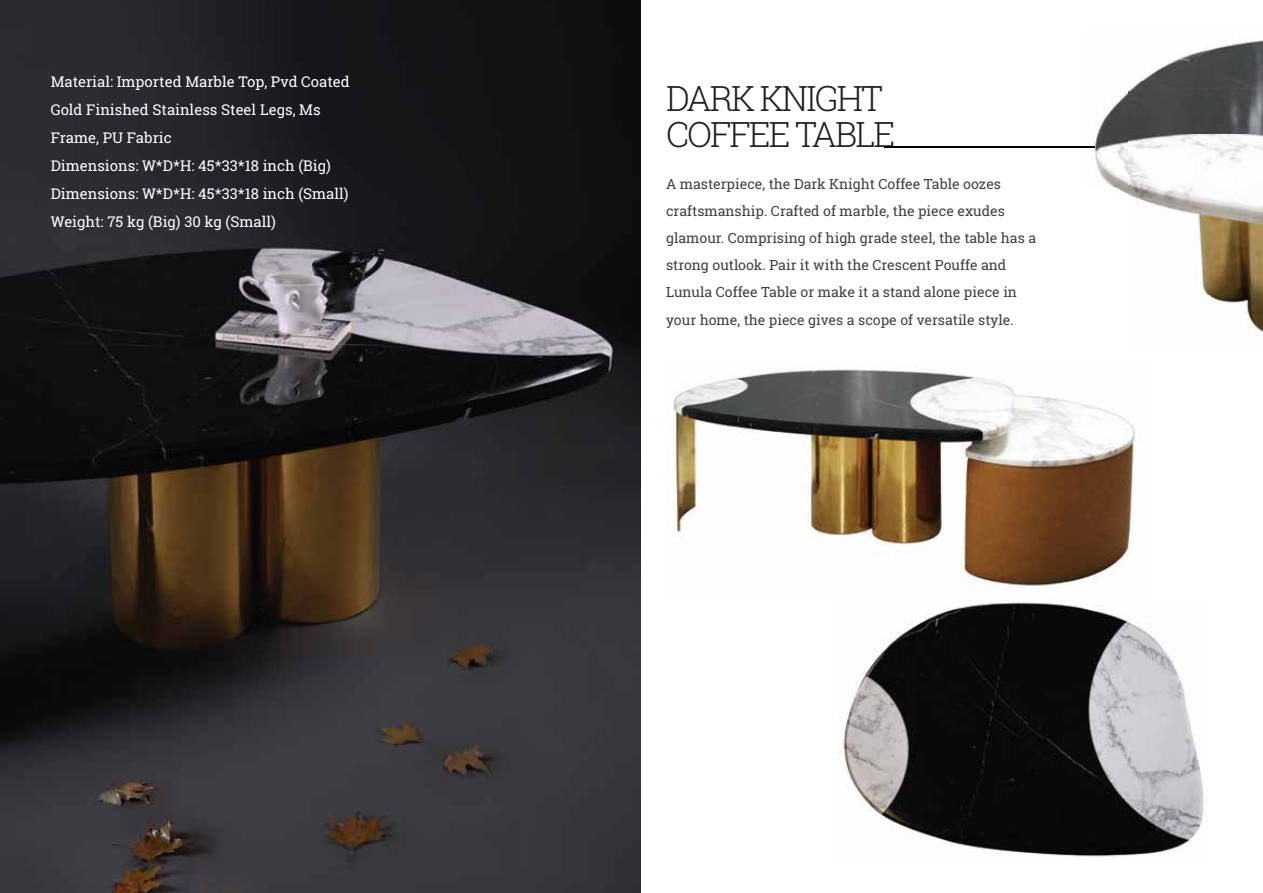
<style>
.page{position:relative;width:1263px;height:893px;background:#fff}
.page>*{position:absolute;margin:0;border:0;box-sizing:border-box;transform-origin:0 0}
.t1{font:300 34.95px/36.5px "Roboto Slab";letter-spacing:-.06em;color:#231f20}
.t2{font:14.85px/28px "Roboto Slab";color:#fff}
.t3{font:14.1px/27.2px "Roboto Slab";color:#3f3f3f}
</style>
<div class="page">
<img style="left:0;top:0;width:640px;height:893px">
<img style="left:838px;top:602px;width:366px;height:255px">
<img style="left:1084px;top:36px;width:179px;height:301px">
<hr style="left:884px;top:146px;width:211px;height:1px;background:#000">
<img style="left:673px;top:369px;width:462px;height:220px">
<p class="t2" style="left:51px;top:67px;width:301px">Material: Imported Marble Top, Pvd Coated Gold Finished Stainless Steel Legs, Ms Frame, PU Fabric<br>Dimensions: W*D*H: 45*33*18 inch (Big)<br>Dimensions: W*D*H: 45*33*18 inch (Small)<br>Weight: 75 kg (Big) 30 kg (Small)</p>
<h1 class="t1" style="left:666px;top:79px;width:231px">DARK KNIGHT<br>COFFEE TABLE</h1>
<p class="t3" style="left:666px;top:170px;width:372px">A masterpiece, the Dark Knight Coffee Table oozes craftsmanship. Crafted of marble, the piece exudes glamour. Comprising of high grade steel, the table has a strong outlook. Pair it with the Crescent Pouffe and Lunula Coffee Table or make it a stand alone piece in your home, the piece gives a scope of versatile style.</p>
</div>
